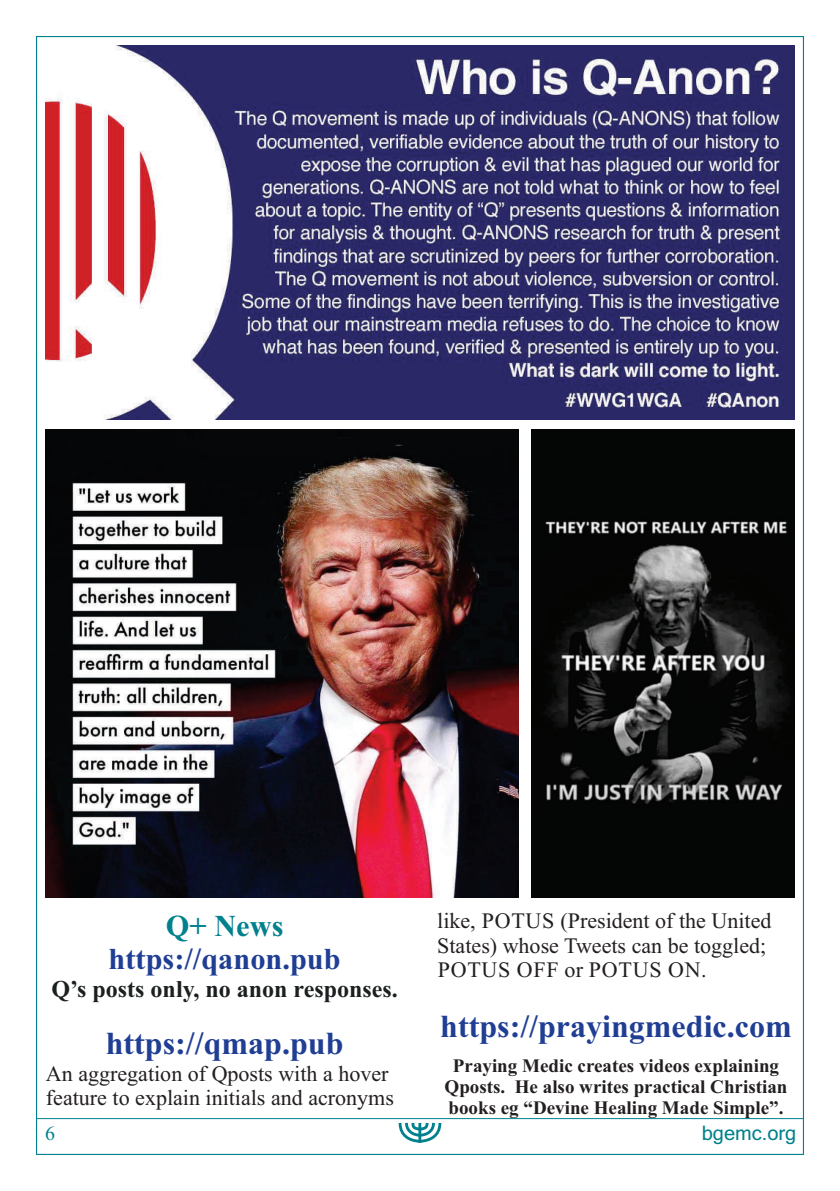
<style>
.page{position:relative;width:840px;height:1191px;background:#fff}
.page>*{position:absolute;margin:0;border:0;box-sizing:border-box;transform-origin:0 0}
.t1{font:700 32px "Times New Roman";color:#1f3e94}
.t2{font:700 30.4px "Times New Roman";color:#1f3e94}
.t3{font:700 30.4px "Times New Roman";color:#00818d}
.t4{font:700 24px "Times New Roman";color:#1b1f20}
.t5{font:22px/24.4px "Times New Roman";color:#231f20}
.t6{font:20px "Microsoft Sans Serif";color:#00818d}
.t7{font:20px "Times New Roman";color:#00818d}
.t8{font:700 19px/21px "Times New Roman";color:#231f20;text-align:center}
</style>
<div class="page">
<hr style="left:36px;top:1118px;width:767px;height:1px;background:#00818d">
<svg style="left:398px;top:1122px;width:44px;height:21px"></svg>
<img style="left:46px;top:45px;width:748px;height:374px">
<img style="left:531px;top:430px;width:263px;height:467px">
<img style="left:46px;top:430px;width:472px;height:467px">
<h2 class="t3" style="left:166px;top:915px;width:119px">Q+ News</h2>
<h2 class="t2" style="left:109px;top:948px;width:233px">https://qanon.pub</h2>
<p class="t4" style="left:51px;top:981px;width:348px">Q’s posts only, no anon responses.</p>
<h1 class="t1" style="left:106px;top:1032px;width:239px">https://qmap.pub</h1>
<p class="t5" style="left:46px;top:1063px;width:349px">An aggregation of Qposts with a hover feature to explain initials and acronyms</p>
<p class="t5" style="left:437px;top:910px;width:335px">like, POTUS (President of the United<br>States) whose Tweets can be toggled;<br>POTUS OFF or POTUS ON.</p>
<h1 class="t1" style="left:440px;top:1015px;width:353px">https://prayingmedic.com</h1>
<p class="t8" style="left:444px;top:1057px;width:344px">Praying Medic creates videos explaining<br>Qposts. He also writes practical Christian books eg “Devine Healing Made Simple”.</p>
<p class="t7" style="left:45px;top:1125px;width:11px">6</p>
<p class="t6" style="left:701px;top:1125px;width:96px">bgemc.org</p>
</div>
